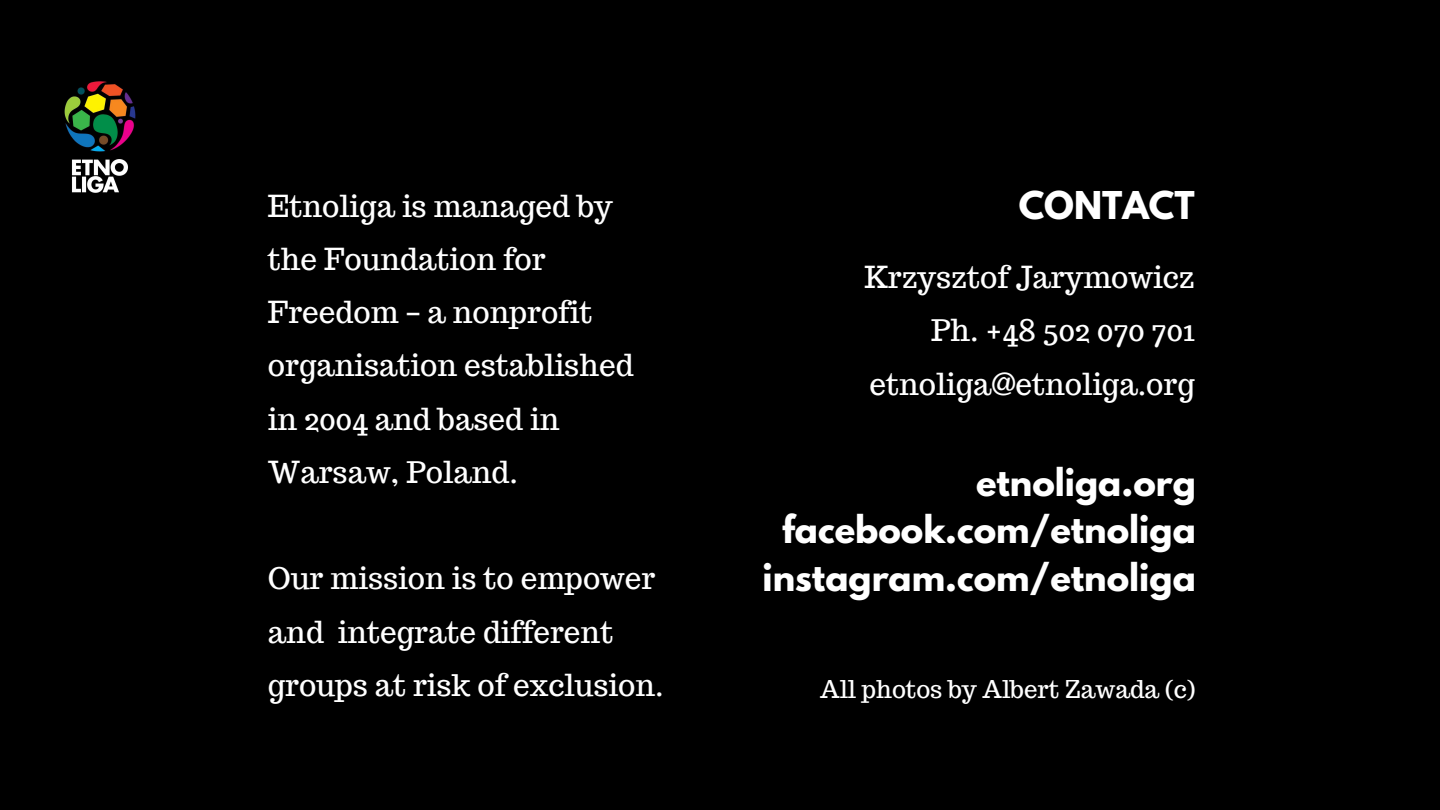
<style>
.page{position:relative;width:1440px;height:810px;background:#000}
.page>*{position:absolute;margin:0;border:0;box-sizing:border-box;transform-origin:0 0}
.t1{font:700 34px/47.2px "League Spartan";color:#fff;text-align:right}
.t2{font:29.7px/53.2px "Trocchi";color:#fff}
.t3{font:24px "Trocchi";color:#fff}
.s1{font-family:"Noto Sans Gurmukhi"}
</style>
<div class="page">
<img style="left:64px;top:81px;width:72px;height:112px">
<p class="t2" style="left:268px;top:179px;width:367px">Etnoliga is managed by the Foundation for<br>Freedom <span class="s1">–</span> a nonprofit organisation established in 2004 and based in<br>Warsaw, Poland.</p>
<p class="t2" style="left:268px;top:552px;width:397px">Our mission is to empower and integrate different groups at risk of exclusion.</p>
<p class="t1" style="left:1019px;top:186px;width:178px">CONTACT</p>
<p class="t2" style="left:864px;top:251px;width:332px;text-align:right">Krzysztof Jarymowicz<br>Ph. +48 502 070 701 etnoliga@etnoliga.org</p>
<p class="t1" style="left:763px;top:463px;width:435px">etnoliga.org facebook.com/etnoliga instagram.com/etnoliga</p>
<p class="t3" style="left:820px;top:674px;width:377px">All photos by Albert Zawada (c)</p>
</div>
